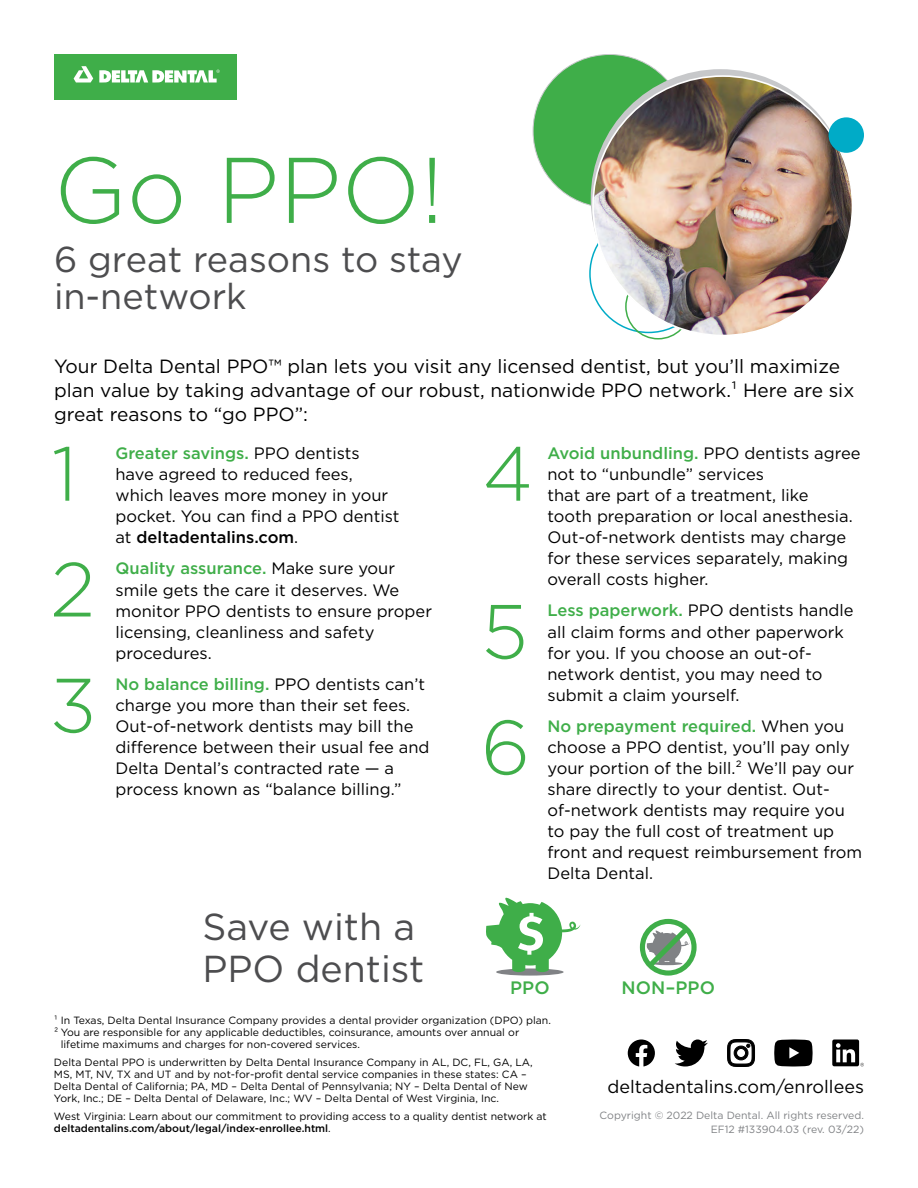
<style>
.page{position:relative;width:918px;height:1188px;background:#fff}
.page>*{position:absolute;margin:0;border:0;box-sizing:border-box;transform-origin:0 0}
.t1{font:300 93px "Gotham";color:#3fae49}
.t2{font:300 76.5px "Gotham";color:#3fae49}
.t3{font:37.5px/42px "Gotham";color:#4d4d4f}
.t4{font:36px/37.5px "Gotham";color:#4d4d4f}
.t5{font:19.2px/24px "Gotham";color:#000}
.t6{font:18px "Gotham";color:#000}
.t7{font:500 18px "Gotham";letter-spacing:.01em;color:#3fae49}
.t8{font:16.5px/21px "Gotham";color:#000}
.t9{font:10.5px/12px "Gotham";color:#000}
.t10{font:10.5px/13.5px "Gotham";color:#808285;text-align:right}
.s1{font-weight:500;color:#3fae49}
.s2{font-weight:500}
</style>
<div class="page">
<div style="left:625px;top:273px;width:66px;height:67px;border:2px solid #3fae49;border-radius:50%"></div>
<div style="left:533px;top:54px;width:153px;height:154px;background:#3fae49;border-radius:50%"></div>
<svg style="left:591px;top:69px;width:259px;height:260px;background:#ced0d1"></svg>
<img style="left:593px;top:76px;width:259px;height:260px;border-radius:130px">
<div style="left:829px;top:117px;width:35px;height:36px;background:#00abc7;border-radius:50%"></div>
<div style="left:54px;top:54px;width:182px;height:46px;background:#3fae49"></div>
<svg style="left:74px;top:66px;width:19px;height:17px"></svg>
<svg style="left:99px;top:70px;width:121px;height:13px"></svg>
<svg style="left:628px;top:1040px;width:27px;height:26px"></svg>
<svg style="left:675px;top:1039px;width:33px;height:27px"></svg>
<svg style="left:728px;top:1039px;width:27px;height:28px"></svg>
<svg style="left:774px;top:1039px;width:39px;height:27px"></svg>
<svg style="left:832px;top:1039px;width:32px;height:28px"></svg>
<div style="left:496px;top:968px;width:68px;height:8px;background:#808285;border-radius:50%"></div>
<svg style="left:640px;top:919px;width:57px;height:57px"></svg>
<svg style="left:486px;top:897px;width:94px;height:75px"></svg>
<h1 class="t1" style="left:54px;top:131px;width:391px">Go PPO!</h1>
<h3 class="t4" style="left:54px;top:240px;width:410px">6 great reasons to stay in-network</h3>
<p class="t5" style="left:54px;top:354px;width:802px">Your Delta Dental PPO™ plan lets you visit any licensed dentist, but you’ll maximize plan value by taking advantage of our robust, nationwide PPO network.1 Here are six great reasons to “go PPO”:</p>
<h2 class="t2" style="left:52px;top:425px;width:27px">1</h2>
<p class="t8" style="left:115px;top:442px;width:285px"><span class="s1">Greater savings.</span> PPO dentists have agreed to reduced fees, which leaves more money in your pocket. You can find a PPO dentist at <span class="s2">deltadentalins.com</span>.</p>
<h2 class="t2" style="left:50px;top:541px;width:47px">2</h2>
<p class="t8" style="left:115px;top:558px;width:318px"><span class="s1">Quality assurance.</span> Make sure your smile gets the care it deserves. We monitor PPO dentists to ensure proper licensing, cleanliness and safety procedures.</p>
<h2 class="t2" style="left:50px;top:657px;width:48px">3</h2>
<p class="t8" style="left:116px;top:674px;width:316px"><span class="s1">No balance billing.</span> PPO dentists can’t charge you more than their set fees.<br>Out-of-network dentists may bill the difference between their usual fee and Delta Dental’s contracted rate — a process known as “balance billing.”</p>
<h3 class="t3" style="left:202px;top:905px;width:223px">Save with a<br>PPO dentist</h3>
<h2 class="t2" style="left:482px;top:425px;width:52px">4</h2>
<p class="t8" style="left:548px;top:442px;width:315px"><span class="s1">Avoid unbundling.</span> PPO dentists agree not to “unbundle” services<br>that are part of a treatment, like<br>tooth preparation or local anesthesia.<br>Out-of-network dentists may charge for these services separately, making overall costs higher.</p>
<h2 class="t2" style="left:482px;top:583px;width:48px">5</h2>
<p class="t8" style="left:548px;top:600px;width:308px"><span class="s1">Less paperwork.</span> PPO dentists handle all claim forms and other paperwork for you. If you choose an out-of&shy;network dentist, you may need to submit a claim yourself.</p>
<h2 class="t2" style="left:481px;top:699px;width:51px">6</h2>
<p class="t8" style="left:548px;top:716px;width:316px"><span class="s1">No prepayment required.</span> When you choose a PPO dentist, you’ll pay only your portion of the bill.² We’ll pay our share directly to your dentist. Out&shy;of-network dentists may require you to pay the full cost of treatment up front and request reimbursement from Delta Dental.</p>
<p class="t7" style="left:510px;top:976px;width:41px">PPO</p>
<p class="t7" style="left:621px;top:976px;width:95px">NON–PPO</p>
<p class="t9" style="left:54px;top:1014px;width:498px">1 In Texas, Delta Dental Insurance Company provides a dental provider organization (DPO) plan.</p>
<p class="t9" style="left:54px;top:1026px;width:467px">2 You are responsible for any applicable deductibles, coinsurance, amounts over annual or</p>
<p class="t9" style="left:61px;top:1038px;width:301px">lifetime maximums and charges for non-covered services.</p>
<p class="t9" style="left:54px;top:1056px;width:480px">Delta Dental PPO is underwritten by Delta Dental Insurance Company in AL, DC, FL, GA, LA, MS, MT, NV, TX and UT and by not-for-profit dental service companies in these states: CA – Delta Dental of California; PA, MD – Delta Dental of Pennsylvania; NY – Delta Dental of New York, Inc.; DE – Delta Dental of Delaware, Inc.; WV – Delta Dental of West Virginia, Inc.</p>
<p class="t9" style="left:54px;top:1110px;width:494px">West Virginia: Learn about our commitment to providing access to a quality dentist network at <span class="s2">deltadentalins.com/about/legal/index-enrollee.html</span>.</p>
<p class="t6" style="left:608px;top:1075px;width:258px">deltadentalins.com/enrollees</p>
<p class="t10" style="left:600px;top:1109px;width:266px">Copyright © 2022 Delta Dental. All rights reserved.<br>EF12 #133904.03 (rev. 03/22)</p>
</div>
